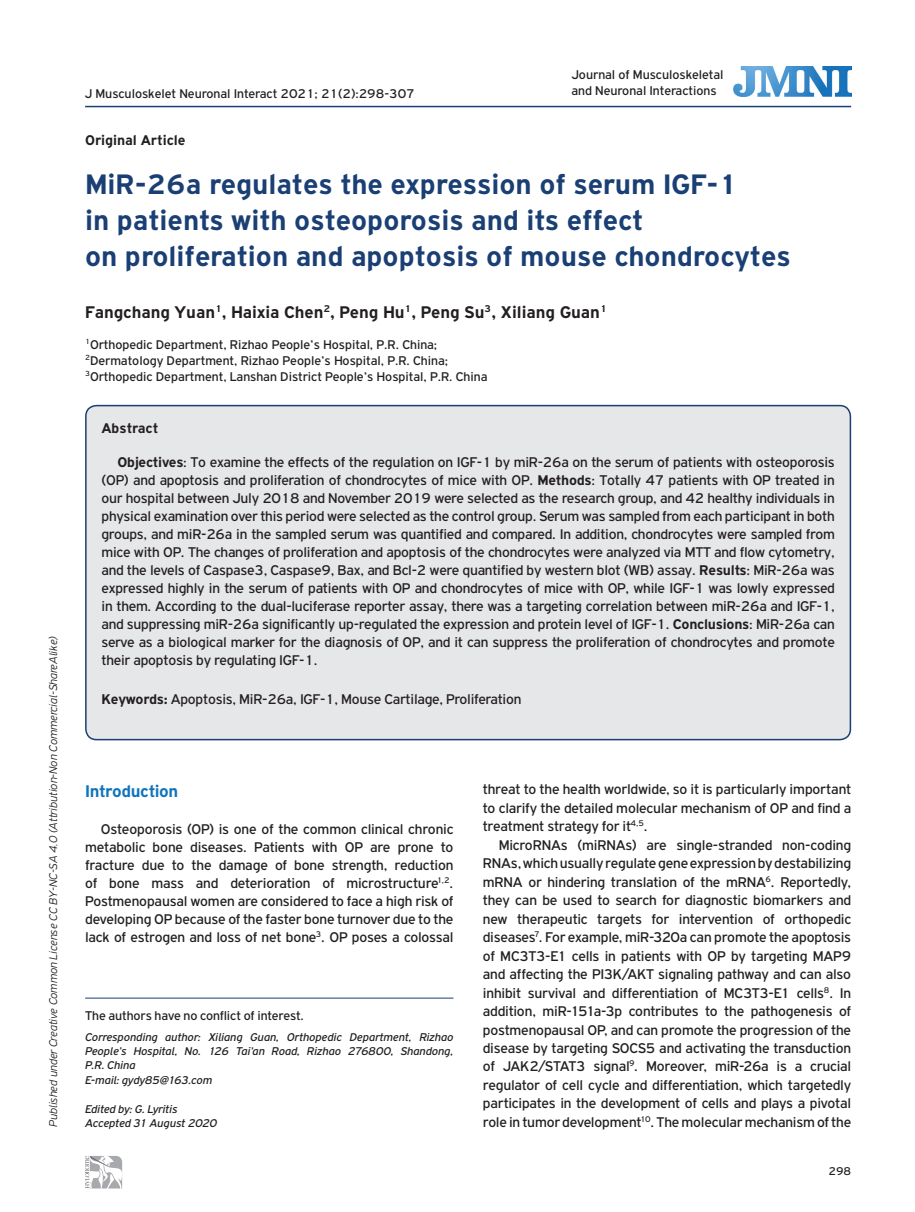
<style>
.page{position:relative;width:915px;height:1212px;background:#fff}
.page>*{position:absolute;margin:0;border:0;box-sizing:border-box;transform-origin:0 0}
.BASIC_TITLE{font:700 30px/36px "PF Highway Gothic";color:#1a3f74}
.AUTHOR{font:700 18px "PF Highway Gothic";color:#231f20}
.TITLE_BOLD{font:700 18px "PF Highway Gothic";letter-spacing:-.02em;color:#1074bc}
.TEXT_BASIC{font:15px/18.5px "PF Highway Gothic";letter-spacing:-.01em;color:#231f20;text-align:justify}
.TEXT_ABSTRACT{font:15px/18px "PF Highway Gothic";letter-spacing:-.015em;color:#231f20;text-align:justify}
.TEXT_KEYWORDS{font:15px "PF Highway Gothic";letter-spacing:-.015em;color:#231f20}
.TYPE_OF_ARTICLE{font:700 15px "PF Highway Gothic";color:#231f20}
.TITLE_ABSTRACT{font:700 15px "PF Highway Gothic";color:#231f20}
.TITLE_ADDRESS{font:13.5px "PF Highway Gothic";color:#231f20}
.CONFLICT_OF_INTEREST{font:13.5px "PF Highway Gothic";letter-spacing:-.01em;color:#231f20}
.CORRESPONDING_AUTHOR{font:italic 12px/14.4px "PF Highway Gothic";letter-spacing:-.01em;color:#231f20;text-align:justify}
.t1{font:italic 300 12px "PF Highway Gothic";color:#231f20}
.t2{font:12px "PF Highway Gothic";color:#231f20}
.s1{font-weight:700}
</style>
<div class="page">
<hr style="left:85px;top:106px;width:765px;height:1px;background:#1a3f74">
<div style="left:86px;top:406px;width:764px;height:334px;background:#e6e7e9;border-radius:11px"></div>
<div style="left:85px;top:405px;width:765px;height:335px;border:2px solid #1a3f74;border-radius:11px"></div>
<hr style="left:85px;top:998px;width:368px;height:1px;background:#1a3f74">
<img style="left:733px;top:66px;width:118px;height:31px">
<svg style="left:85px;top:1156px;width:38px;height:33px"></svg>
<p class="t1" style="left:47px;top:1127px;width:492px;rotate:-90deg">Published under Creative Common License CC BY-NC-SA 4.0 (Attribution-Non Commercial-ShareAlike)</p>
<p class="TITLE_ADDRESS" style="left:571px;top:67px;width:153px">Journal of Musculoskeletal</p>
<p class="TITLE_ADDRESS" style="left:85px;top:86px;width:331px">J Musculoskelet Neuronal Interact 2021; 21(2):298-307</p>
<p class="TITLE_ADDRESS" style="left:571px;top:83px;width:146px">and Neuronal Interactions</p>
<p class="TYPE_OF_ARTICLE" style="left:85px;top:132px;width:102px">Original Article</p>
<p class="BASIC_TITLE" style="left:85px;top:166px;width:706px">MiR-26a regulates the expression of serum IGF-1<br>in patients with osteoporosis and its effect<br>on proliferation and apoptosis of mouse chondrocytes</p>
<p class="AUTHOR" style="left:85px;top:303px;width:523px">Fangchang Yuan<sup>1</sup>, Haixia Chen<sup>2</sup>, Peng Hu<sup>1</sup>, Peng Su<sup>3</sup>, Xiliang Guan<sup>1</sup></p>
<p class="TITLE_ADDRESS" style="left:85px;top:337px;width:353px"><sup>1</sup>Orthopedic Department, Rizhao People’s Hospital, P.R. China;</p>
<p class="TITLE_ADDRESS" style="left:85px;top:353px;width:364px"><sup>2</sup>Dermatology Department, Rizhao People’s Hospital, P.R. China;</p>
<p class="TITLE_ADDRESS" style="left:85px;top:369px;width:403px"><sup>3</sup>Orthopedic Department, Lanshan District People’s Hospital, P.R. China</p>
<p class="TITLE_ABSTRACT" style="left:101px;top:420px;width:58px">Abstract</p>
<p class="TEXT_ABSTRACT" style="left:101px;top:453px;width:734px;text-indent:16px"><span class="s1">Objectives</span>: To examine the effects of the regulation on IGF-1 by miR-26a on the serum of patients with osteoporosis (OP) and apoptosis and proliferation of chondrocytes of mice with OP. <span class="s1">Methods</span>: Totally 47 patients with OP treated in our hospital between July 2018 and November 2019 were selected as the research group, and 42 healthy individuals in physical examination over this period were selected as the control group. Serum was sampled from each participant in both groups, and miR-26a in the sampled serum was quantified and compared. In addition, chondrocytes were sampled from mice with OP. The changes of proliferation and apoptosis of the chondrocytes were analyzed via MTT and flow cytometry, and the levels of Caspase3, Caspase9, Bax, and Bcl-2 were quantified by western blot (WB) assay. <span class="s1">Results</span>: MiR-26a was expressed highly in the serum of patients with OP and chondrocytes of mice with OP, while IGF-1 was lowly expressed in them. According to the dual-luciferase reporter assay, there was a targeting correlation between miR-26a and IGF-1, and suppressing miR-26a significantly up-regulated the expression and protein level of IGF-1. <span class="s1">Conclusions</span>: MiR-26a can serve as a biological marker for the diagnosis of OP, and it can suppress the proliferation of chondrocytes and promote their apoptosis by regulating IGF-1.</p>
<p class="TEXT_KEYWORDS" style="left:101px;top:691px;width:421px"><span class="s1">Keywords:</span> Apoptosis, MiR-26a, IGF-1, Mouse Cartilage, Proliferation</p>
<p class="TITLE_BOLD" style="left:85px;top:781px;width:95px">Introduction</p>
<p class="TEXT_BASIC" style="left:85px;top:820px;width:370px;line-height:18px;text-indent:16px">Osteoporosis (OP) is one of the common clinical chronic metabolic bone diseases. Patients with OP are prone to fracture due to the damage of bone strength, reduction of bone mass and deterioration of microstructure<sup>1,2</sup>.<br>Postmenopausal women are considered to face a high risk of developing OP because of the faster bone turnover due to the lack of estrogen and loss of net bone<sup>3</sup>. OP poses a colossal</p>
<p class="CONFLICT_OF_INTEREST" style="left:85px;top:1008px;width:220px">The authors have no conflict of interest.</p>
<p class="CORRESPONDING_AUTHOR" style="left:85px;top:1029px;width:369px">Corresponding author: Xiliang Guan, Orthopedic Department, Rizhao People’s Hospital, No. 126 Tai’an Road, Rizhao 276800, Shandong, P.R. China</p>
<p class="CORRESPONDING_AUTHOR" style="left:85px;top:1072px;width:128px">E-mail: gydy85@163.com</p>
<p class="CORRESPONDING_AUTHOR" style="left:85px;top:1101px;width:94px">Edited by: G. Lyritis</p>
<p class="CORRESPONDING_AUTHOR" style="left:85px;top:1116px;width:133px">Accepted 31 August 2020</p>
<p class="TEXT_BASIC" style="left:482px;top:780px;width:370px">threat to the health worldwide, so it is particularly important to clarify the detailed molecular mechanism of OP and find a treatment strategy for it<sup>4,5</sup>.</p>
<p class="TEXT_BASIC" style="left:482px;top:835px;width:370px;text-indent:16px">MicroRNAs (miRNAs) are single-stranded non-coding RNAs, which usually regulate gene expression by destabilizing mRNA or hindering translation of the mRNA<sup>6</sup>. Reportedly, they can be used to search for diagnostic biomarkers and new therapeutic targets for intervention of orthopedic diseases<sup>7</sup>. For example, miR-320a can promote the apoptosis of MC3T3-E1 cells in patients with OP by targeting MAP9 and affecting the PI3K/AKT signaling pathway and can also inhibit survival and differentiation of MC3T3-E1 cells<sup>8</sup>. In addition, miR-151a-3p contributes to the pathogenesis of postmenopausal OP, and can promote the progression of the disease by targeting SOCS5 and activating the transduction of JAK2/STAT3 signal<sup>9</sup>. Moreover, miR-26a is a crucial regulator of cell cycle and differentiation, which targetedly participates in the development of cells and plays a pivotal role in tumor development<sup>10</sup>. The molecular mechanism of the</p>
<p class="t2" style="left:828px;top:1165px;width:24px">298</p>
</div>
